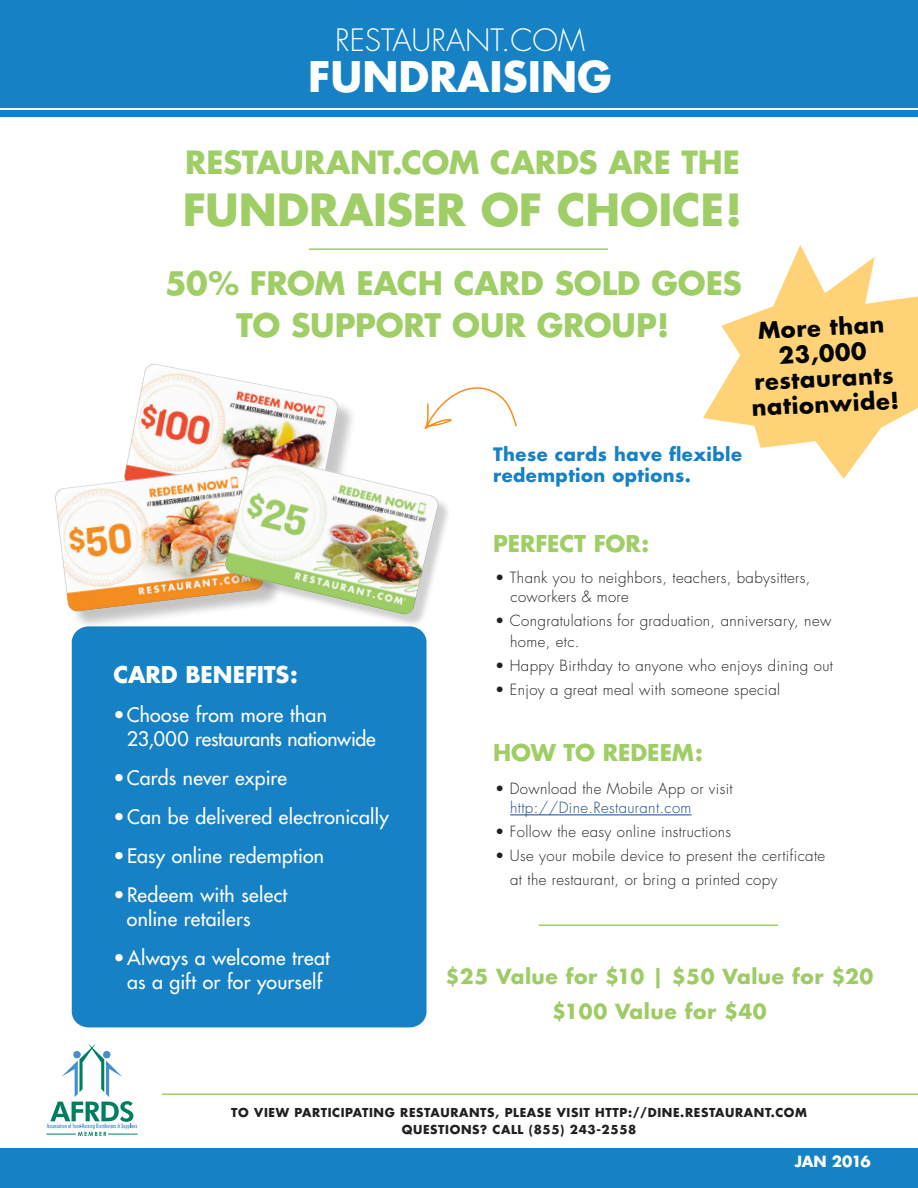
<style>
.page{position:relative;width:918px;height:1188px;background:#fff}
.page>*{position:absolute;margin:0;border:0;box-sizing:border-box;transform-origin:0 0}
.t1{font:700 43.2px "Futura";letter-spacing:-.005em;color:#9fce66}
.t2{font:700 40.95px "Futura";color:#fff}
.t3{font:700 31.5px/42px "Futura";letter-spacing:-.005em;color:#9fce66;text-align:center}
.t4{font:700 31.2px "Futura";letter-spacing:-.005em;color:#9fce66}
.t5{font:300 30px "Futura";color:#fff}
.t6{font:700 22.5px/25.5px "Futura";color:#040503;text-align:center}
.t7{font:700 22.5px "Futura";letter-spacing:-.005em;color:#9fce66}
.t8{font:700 22.5px "Futura";letter-spacing:-.005em;color:#fff}
.t9{font:700 20.25px/34.5px "Futura";letter-spacing:.025em;color:#9fcb66;text-align:center}
.t10{font:19.5px/24px "Futura";letter-spacing:.01em;color:#fff}
.t11{font:700 18px/21px "Futura";letter-spacing:.025em;color:#1681c4}
.t12{font:300 15px/24px "Futura";letter-spacing:.025em;color:#231f20}
.t13{font:300 15px "Futura";letter-spacing:.025em;color:#124a8e}
.t14{font:700 15px "Futura";letter-spacing:-.025em;color:#fff}
.t15{font:700 12px/16.5px "Futura";letter-spacing:.05em;color:#231f20;text-align:center}
</style>
<div class="page">
<div style="left:0;top:0;width:918px;height:117px;background:#1681c4"></div>
<hr style="left:0;top:108px;width:918px;height:2px;background:#fff">
<svg style="left:703px;top:245px;width:215px;height:234px;fill:#fed378"></svg>
<hr style="left:510px;top:815px;width:182px;height:1px;background:#124a8e">
<div style="left:0;top:1148px;width:918px;height:40px;background:#1681c4"></div>
<svg style="left:424px;top:387px;width:93px;height:43px"></svg>
<svg style="left:47px;top:1044px;width:90px;height:92px"></svg>
<hr style="left:108px;top:1134px;width:30px;height:1px;background:#007f60">
<hr style="left:162px;top:1093px;width:756px;height:2px;background:#a0ce66">
<hr style="left:309px;top:248px;width:299px;height:2px;background:#a0ce66">
<hr style="left:539px;top:924px;width:239px;height:2px;background:#a0ce66">
<div style="left:72px;top:626px;width:355px;height:401px;background:#1681c4;border-radius:16px"></div>
<img style="left:128px;top:363px;width:221px;height:95px">
<div style="left:58px;top:470px;width:225px;height:160px;background:#231f20;opacity:.26"></div>
<img style="left:55px;top:458px;width:160px;height:163px">
<div style="left:227px;top:457px;width:224px;height:171px;background:#231f20;opacity:.21"></div>
<img style="left:215px;top:445px;width:234px;height:181px">
<h3 class="t5" style="left:335px;top:22px;width:251px">RESTAURANT.COM</h3>
<h2 class="t2" style="left:308px;top:49px;width:305px">FUNDRAISING</h2>
<h3 class="t4" style="left:185px;top:141px;width:556px">RESTAURANT.COM CARDS ARE THE</h3>
<h1 class="t1" style="left:183px;top:181px;width:561px">FUNDRAISER OF CHOICE!</h1>
<h3 class="t3" style="left:165px;top:261px;width:578px">50% FROM EACH CARD SOLD GOES<br>TO SUPPORT OUR GROUP!</h3>
<h3 class="t6" style="left:747px;top:318px;width:149px;rotate:-3deg">More than<br>23,000 restaurants nationwide!</h3>
<p class="t11" style="left:493px;top:444px;width:250px">These cards have flexible redemption options.</p>
<h3 class="t8" style="left:113px;top:659px;width:186px">CARD BENEFITS:</h3>
<h3 class="t10" style="left:127px;top:703px;width:250px;text-indent:-14px">•Choose from more than<br>23,000 restaurants nationwide</h3>
<h3 class="t10" style="left:113px;top:766px;width:175px">•Cards never expire</h3>
<h3 class="t10" style="left:113px;top:805px;width:277px">•Can be delivered electronically</h3>
<h3 class="t10" style="left:113px;top:844px;width:212px">•Easy online redemption</h3>
<h3 class="t10" style="left:127px;top:883px;width:162px;text-indent:-13px">•Redeem with select online retailers</h3>
<h3 class="t10" style="left:113px;top:946px;width:218px;text-align:center">•Always a welcome treat as a gift or for yourself</h3>
<h3 class="t7" style="left:493px;top:529px;width:157px">PERFECT FOR:</h3>
<p class="t12" style="left:510px;top:568px;width:302px;line-height:19.5px;text-indent:-15px">• Thank you to neighbors, teachers, babysitters, coworkers &amp; more</p>
<p class="t12" style="left:510px;top:611px;width:323px;line-height:21px;text-indent:-15px">• Congratulations for graduation, anniversary, new home, etc.</p>
<p class="t12" style="left:495px;top:654px;width:339px">• Happy Birthday to anyone who enjoys dining out</p>
<p class="t12" style="left:495px;top:678px;width:287px">• Enjoy a great meal with someone special</p>
<h3 class="t7" style="left:493px;top:738px;width:211px">HOW TO REDEEM:</h3>
<p class="t12" style="left:495px;top:777px;width:239px">• Download the Mobile App or visit</p>
<p class="t13" style="left:510px;top:799px;width:183px">http://Dine.Restaurant.com</p>
<p class="t12" style="left:495px;top:820px;width:237px">• Follow the easy online instructions</p>
<p class="t12" style="left:510px;top:844px;width:317px;text-indent:-15px">• Use your mobile device to present the certificate at the restaurant, or bring a printed copy</p>
<h3 class="t9" style="left:446px;top:959px;width:429px">$25 Value for $10 | $50 Value for $20 $100 Value for $40</h3>
<p class="t15" style="left:231px;top:1104px;width:577px">TO VIEW PARTICIPATING RESTAURANTS, PLEASE VISIT HTTP://DINE.RESTAURANT.COM<br>QUESTIONS? CALL (855) 243-2558</p>
<p class="t14" style="left:795px;top:1152px;width:78px">JAN 2016</p>
</div>
